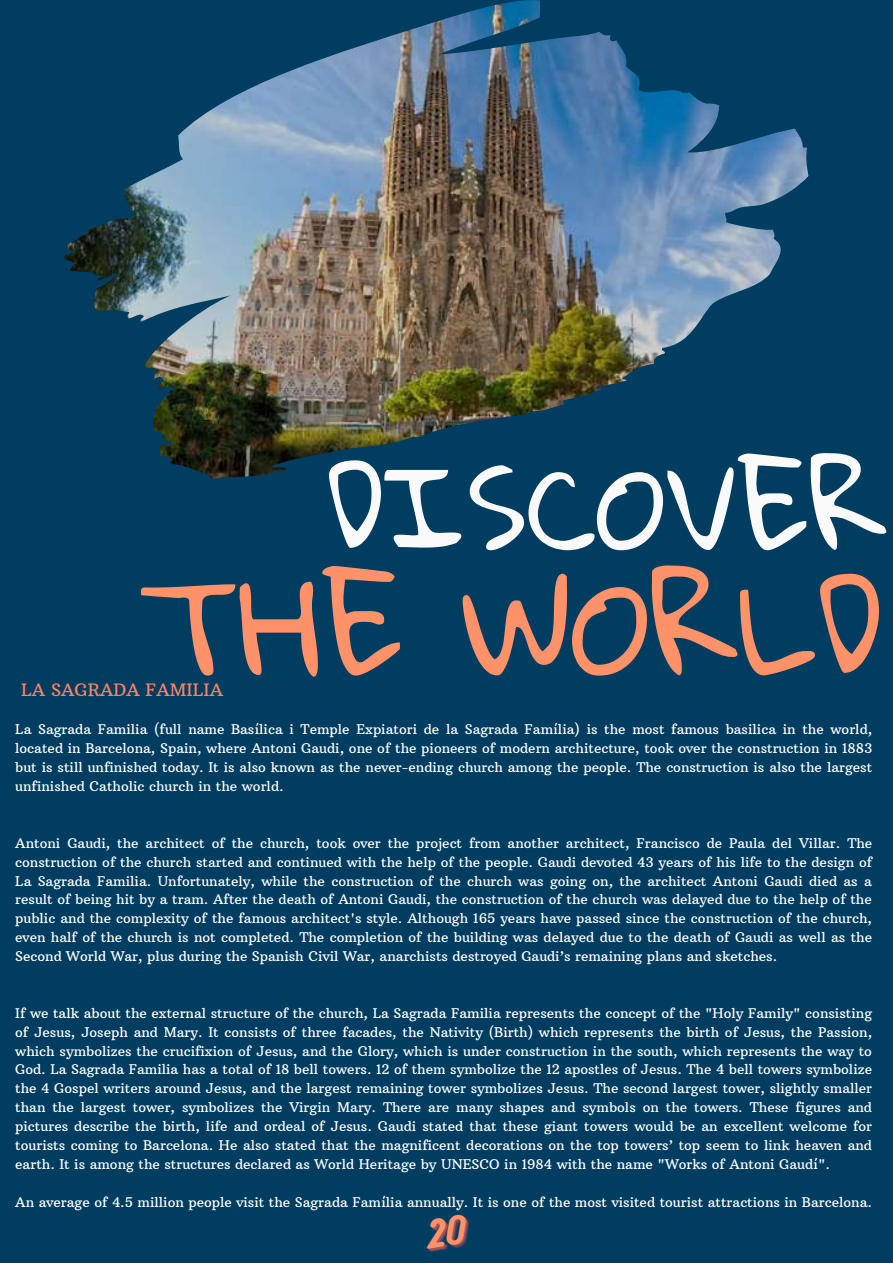
<style>
.page{position:relative;width:893px;height:1263px;background:#003d60}
.page>*{position:absolute;margin:0;border:0;box-sizing:border-box;transform-origin:0 0}
.t1{font:127.5px "Gloria Hallelujah";color:#ff9268}
.t2{font:112.5px "Gloria Hallelujah";color:#fafafa}
.t3{font:17.4px "Arbutus Slab";color:#ff8466}
.t4{font:13.58px/18.9px "Arbutus Slab";color:#fff;text-align:justify}
</style>
<div class="page">
<img style="left:64px;top:0;width:744px;height:478px">
<h2 class="t2" style="left:326px;top:445px;width:563px">DISCOVER</h2>
<h1 class="t1" style="left:138px;top:557px;width:744px">THE WORLD</h1>
<p class="t3" style="left:21px;top:678px;width:204px">LA SAGRADA FAMILIA</p>
<p class="t4" style="left:15px;top:720px;width:858px">La Sagrada Familia (full name Basílica i Temple Expiatori de la Sagrada Família) is the most famous basilica in the world, located in Barcelona, Spain, where Antoni Gaudi, one of the pioneers of modern architecture, took over the construction in 1883 but is still unfinished today. It is also known as the never-ending church among the people. The construction is also the largest unfinished Catholic church in the world.</p>
<p class="t4" style="left:15px;top:833px;width:858px">Antoni Gaudi, the architect of the church, took over the project from another architect, Francisco de Paula del Villar. The construction of the church started and continued with the help of the people. Gaudi devoted 43 years of his life to the design of La Sagrada Familia. Unfortunately, while the construction of the church was going on, the architect Antoni Gaudi died as a result of being hit by a tram. After the death of Antoni Gaudi, the construction of the church was delayed due to the help of the public and the complexity of the famous architect's style. Although 165 years have passed since the construction of the church, even half of the church is not completed. The completion of the building was delayed due to the death of Gaudi as well as the Second World War, plus during the Spanish Civil War, anarchists destroyed Gaudi’s remaining plans and sketches.</p>
<p class="t4" style="left:15px;top:1003px;width:858px">If we talk about the external structure of the church, La Sagrada Familia represents the concept of the "Holy Family" consisting of Jesus, Joseph and Mary. It consists of three facades, the Nativity (Birth) which represents the birth of Jesus, the Passion, which symbolizes the crucifixion of Jesus, and the Glory, which is under construction in the south, which represents the way to God. La Sagrada Familia has a total of 18 bell towers. 12 of them symbolize the 12 apostles of Jesus. The 4 bell towers symbolize the 4 Gospel writers around Jesus, and the largest remaining tower symbolizes Jesus. The second largest tower, slightly smaller than the largest tower, symbolizes the Virgin Mary. There are many shapes and symbols on the towers. These figures and pictures describe the birth, life and ordeal of Jesus. Gaudi stated that these giant towers would be an excellent welcome for tourists coming to Barcelona. He also stated that the magnificent decorations on the top towers’ top seem to link heaven and earth. It is among the structures declared as World Heritage by UNESCO in 1984 with the name "Works of Antoni Gaudí".</p>
<p class="t4" style="left:15px;top:1192px;width:858px">An average of 4.5 million people visit the Sagrada Família annually. It is one of the most visited tourist attractions in Barcelona.</p>
</div>
